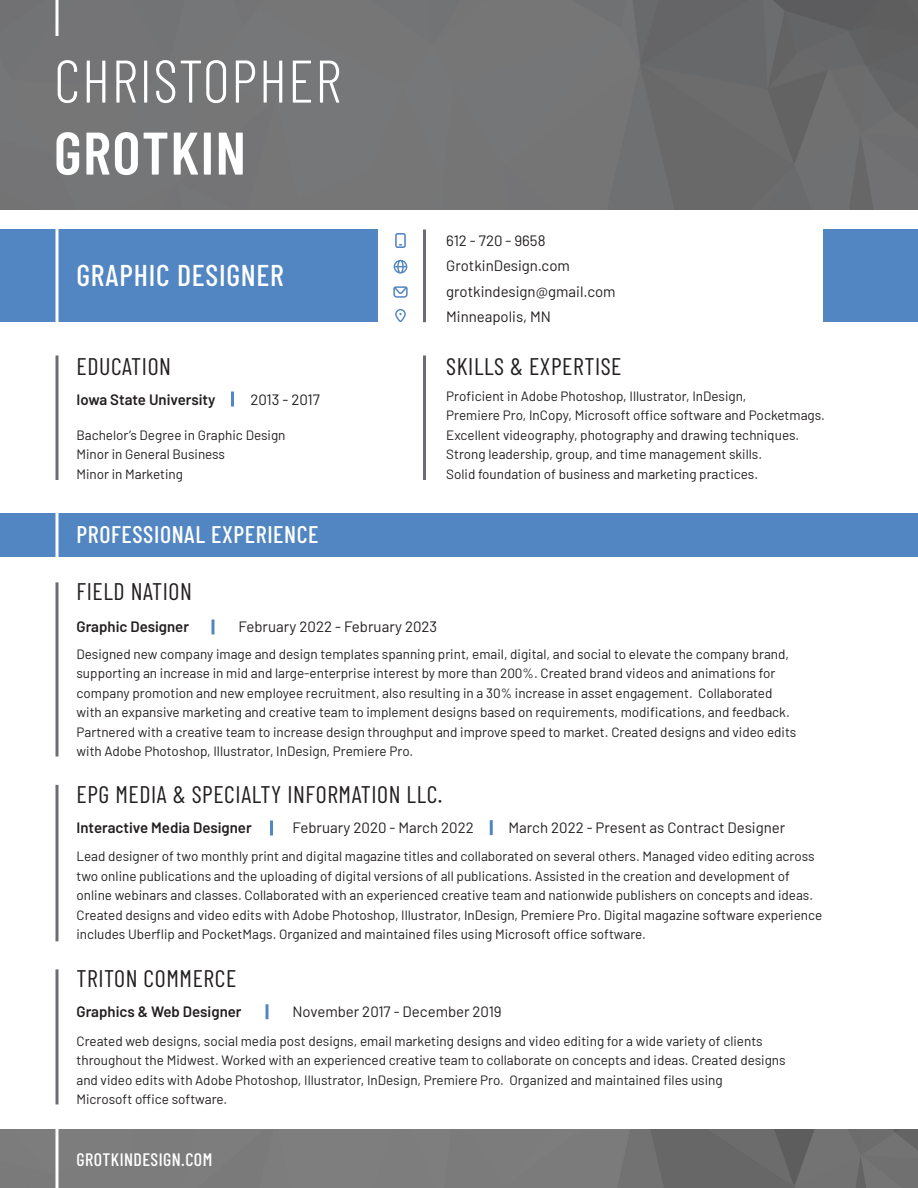
<style>
.page{position:relative;width:918px;height:1188px;background:#fff}
.page>*{position:absolute;margin:0;border:0;box-sizing:border-box;transform-origin:0 0}
.t1{font:300 60px "Barlow Condensed";letter-spacing:.025em;color:#fff}
.t2{font:600 60px "Barlow Condensed";letter-spacing:.025em;color:#fff}
.t3{font:500 30px "Barlow Condensed";letter-spacing:.025em;color:#fff}
.t4{font:24px "Barlow Condensed";letter-spacing:.025em;color:#231f20}
.t5{font:500 24px "Barlow Condensed";letter-spacing:.025em;color:#fff}
.t6{font:500 18px "Barlow Condensed";letter-spacing:.025em;color:#fff}
.t7{font:15px "Barlow";color:#231f20}
.t8{font:600 15px "Barlow";color:#231f20}
.t9{font:13.5px/19.5px "Barlow";color:#231f20}
</style>
<div class="page">
<img style="left:0;top:0;width:918px;height:210px">
<div style="left:0;top:230px;width:378px;height:92px;background:#5286c2"></div>
<div style="left:0;top:513px;width:918px;height:43px;background:#5286c2"></div>
<img style="left:0;top:1130px;width:918px;height:58px">
<div style="left:824px;top:230px;width:94px;height:92px;background:#5286c2"></div>
<hr style="left:56px;top:222px;width:2px;height:122px;background:#fff">
<hr style="left:56px;top:1111px;width:2px;height:77px;background:#fff">
<hr style="left:56px;top:430px;width:2px;height:132px;background:#fff">
<hr style="left:423px;top:230px;width:3px;height:92px;background:#6c6d70">
<hr style="left:56px;top:0;width:2px;height:36px;background:#fff">
<hr style="left:56px;top:582px;width:2px;height:174px;background:#6c6d70">
<svg style="left:212px;top:620px;width:2px;height:14px"></svg>
<hr style="left:490px;top:820px;width:3px;height:15px;background:#5286c2">
<hr style="left:270px;top:820px;width:3px;height:16px;background:#5286c2">
<hr style="left:56px;top:785px;width:2px;height:156px;background:#6c6d70">
<svg style="left:266px;top:1004px;width:2px;height:15px"></svg>
<hr style="left:56px;top:969px;width:2px;height:135px;background:#6c6d70">
<hr style="left:56px;top:356px;width:2px;height:124px;background:#6c6d70">
<hr style="left:231px;top:392px;width:3px;height:15px;background:#5286c2">
<hr style="left:423px;top:356px;width:3px;height:124px;background:#6c6d70">
<svg style="left:395px;top:309px;width:11px;height:13px"></svg>
<svg style="left:393px;top:286px;width:15px;height:12px"></svg>
<svg style="left:394px;top:260px;width:13px;height:14px"></svg>
<svg style="left:395px;top:233px;width:11px;height:15px"></svg>
<p class="t1" style="left:54px;top:38px;width:289px">CHRISTOPHER</p>
<p class="t2" style="left:54px;top:110px;width:194px">GROTKIN</p>
<p class="t3" style="left:76px;top:254px;width:209px">GRAPHIC DESIGNER</p>
<p class="t7" style="left:446px;top:229px;width:101px">612 - 720 - 9658</p>
<p class="t7" style="left:446px;top:255px;width:125px">GrotkinDesign.com</p>
<p class="t7" style="left:446px;top:280px;width:171px">grotkindesign@gmail.com</p>
<p class="t7" style="left:446px;top:306px;width:106px">Minneapolis, MN</p>
<p class="t4" style="left:76px;top:349px;width:96px">EDUCATION</p>
<p class="t4" style="left:446px;top:349px;width:177px">SKILLS &amp; EXPERTISE</p>
<p class="t8" style="left:76px;top:389px;width:141px">Iowa State University</p>
<p class="t7" style="left:250px;top:389px;width:71px">2013 - 2017</p>
<p class="t9" style="left:76px;top:424px;width:211px">Bachelor’s Degree in Graphic Design</p>
<p class="t9" style="left:76px;top:443px;width:150px">Minor in General Business</p>
<p class="t9" style="left:76px;top:463px;width:108px">Minor in Marketing</p>
<p class="t9" style="left:446px;top:385px;width:302px">Proficient in Adobe Photoshop, Illustrator, InDesign,</p>
<p class="t9" style="left:446px;top:404px;width:380px">Premiere Pro, InCopy, Microsoft office software and Pocketmags.</p>
<p class="t9" style="left:446px;top:424px;width:355px">Excellent videography, photography and drawing techniques.</p>
<p class="t9" style="left:446px;top:443px;width:317px">Strong leadership, group, and time management skills.</p>
<p class="t9" style="left:446px;top:463px;width:313px">Solid foundation of business and marketing practices.</p>
<p class="t5" style="left:76px;top:517px;width:244px">PROFESSIONAL EXPERIENCE</p>
<p class="t4" style="left:76px;top:574px;width:117px">FIELD NATION</p>
<p class="t8" style="left:76px;top:615px;width:114px">Graphic Designer</p>
<p class="t7" style="left:238px;top:615px;width:200px">February 2022 - February 2023</p>
<p class="t9" style="left:76px;top:643px;width:721px">Designed new company image and design templates spanning print, email, digital, and social to elevate the company brand, supporting an increase in mid and large-enterprise interest by more than 200%. Created brand videos and animations for company promotion and new employee recruitment, also resulting in a 30% increase in asset engagement. Collaborated with an expansive marketing and creative team to implement designs based on requirements, modifications, and feedback.<br>Partnered with a creative team to increase design throughput and improve speed to market. Created designs and video edits with Adobe Photoshop, Illustrator, InDesign, Premiere Pro.</p>
<p class="t4" style="left:76px;top:777px;width:367px">EPG MEDIA &amp; SPECIALTY INFORMATION LLC.</p>
<p class="t8" style="left:76px;top:816px;width:177px">Interactive Media Designer</p>
<p class="t7" style="left:292px;top:816px;width:183px">February 2020 - March 2022</p>
<p class="t7" style="left:508px;top:816px;width:278px">March 2022 - Present as Contract Designer</p>
<p class="t9" style="left:76px;top:846px;width:747px">Lead designer of two monthly print and digital magazine titles and collaborated on several others. Managed video editing across two online publications and the uploading of digital versions of all publications. Assisted in the creation and development of online webinars and classes. Collaborated with an experienced creative team and nationwide publishers on concepts and ideas.<br>Created designs and video edits with Adobe Photoshop, Illustrator, InDesign, Premiere Pro. Digital magazine software experience includes Uberflip and PocketMags. Organized and maintained files using Microsoft office software.</p>
<p class="t4" style="left:76px;top:961px;width:161px">TRITON COMMERCE</p>
<p class="t8" style="left:76px;top:1001px;width:167px">Graphics &amp; Web Designer</p>
<p class="t7" style="left:292px;top:1001px;width:211px">November 2017 - December 2019</p>
<p class="t9" style="left:76px;top:1030px;width:711px">Created web designs, social media post designs, email marketing designs and video editing for a wide variety of clients throughout the Midwest. Worked with an experienced creative team to collaborate on concepts and ideas. Created designs and video edits with Adobe Photoshop, Illustrator, InDesign, Premiere Pro. Organized and maintained files using<br>Microsoft office software.</p>
<p class="t6" style="left:76px;top:1147px;width:137px">GROTKINDESIGN.COM</p>
</div>
